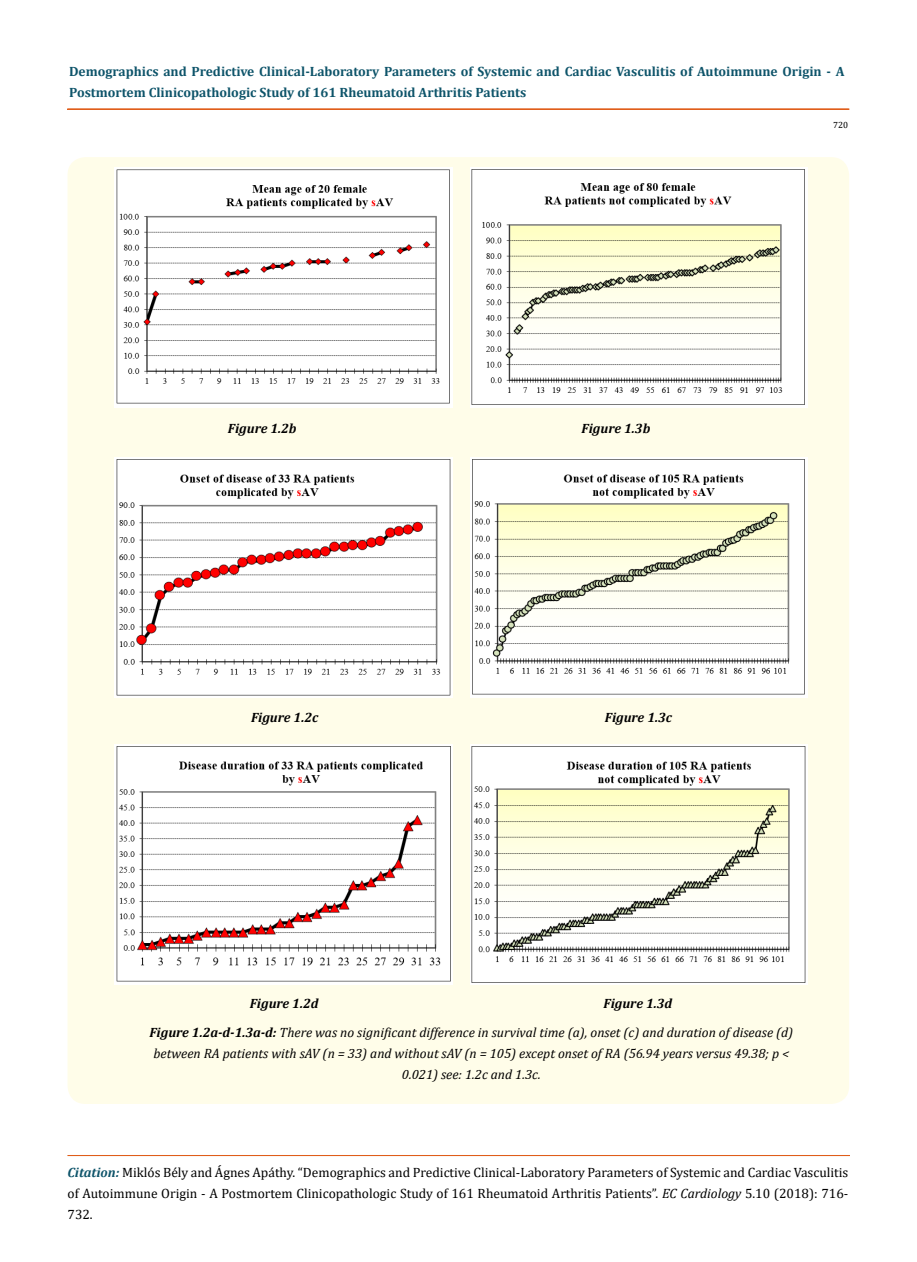
<style>
.page{position:relative;width:917px;height:1262px;background:#fff}
.page>*{position:absolute;margin:0;border:0;box-sizing:border-box;transform-origin:0 0}
.t1{font:13.5px/21px "Cambria";color:#000;text-align:justify}
.t2{font:italic 13.5px/29.1px "Cambria";color:#000}
.t3{font:700 13.5px/21px "Cambria";color:#0e546a}
.t4{font:italic 700 13.5px "Cambria";color:#000}
.t5{font:9px "Cambria";color:#000}
.s1{font-weight:700}
.s2{font-weight:700;font-style:italic;color:#0e546a}
.s3{font-style:italic}
</style>
<div class="page">
<div style="left:67px;top:109px;width:782px;height:1px;border:1px solid #e05d1a"></div>
<hr style="left:68px;top:1155px;width:781px;height:1px;background:#e05d1a">
<div style="left:68px;top:157px;width:781px;height:947px;background:#fffde9;border-radius:18px"></div>
<img style="left:115px;top:168px;width:337px;height:240px">
<img style="left:470px;top:168px;width:337px;height:240px">
<img style="left:115px;top:457px;width:337px;height:240px">
<img style="left:470px;top:457px;width:337px;height:240px">
<img style="left:115px;top:744px;width:337px;height:240px">
<img style="left:470px;top:744px;width:337px;height:240px">
<p class="t3" style="left:69px;top:60px;width:777px">Demographics and Predictive Clinical-Laboratory Parameters of Systemic and Cardiac Vasculitis of Autoimmune Origin - A<br>Postmortem Clinicopathologic Study of 161 Rheumatoid Arthritis Patients</p>
<p class="t5" style="left:833px;top:120px;width:16px">720</p>
<p class="t4" style="left:228px;top:419px;width:70px">Figure 1.2b</p>
<p class="t4" style="left:581px;top:419px;width:70px">Figure 1.3b</p>
<p class="t4" style="left:251px;top:707px;width:69px">Figure 1.2c</p>
<p class="t4" style="left:604px;top:707px;width:69px">Figure 1.3c</p>
<p class="t2" style="left:149px;top:988px;width:645px;text-indent:454px"><span class="s1">Figure 1.3d<br>Figure 1.2a-d-1.3a-d:</span> There was no significant difference in survival time (a), onset (c) and duration of disease (d)</p>
<p class="t2" style="left:153px;top:1042px;width:637px;line-height:21px;text-align:center">between RA patients with sAV (n = 33) and without sAV (n = 105) except onset of RA (56.94 years versus 49.38; p &lt;<br>0.021) see: 1.2c and 1.3c.</p>
<p class="t4" style="left:250px;top:993px;width:70px">Figure 1.2d</p>
<p class="t1" style="left:68px;top:1161px;width:782px"><span class="s2">Citation:</span> Miklós Bély and Ágnes Apáthy. “Demographics and Predictive Clinical-Laboratory Parameters of Systemic and Cardiac Vasculitis of Autoimmune Origin - A Postmortem Clinicopathologic Study of 161 Rheumatoid Arthritis Patients”. <span class="s3">EC Cardiology</span> 5.10 (2018): 716- 732.</p>
</div>
